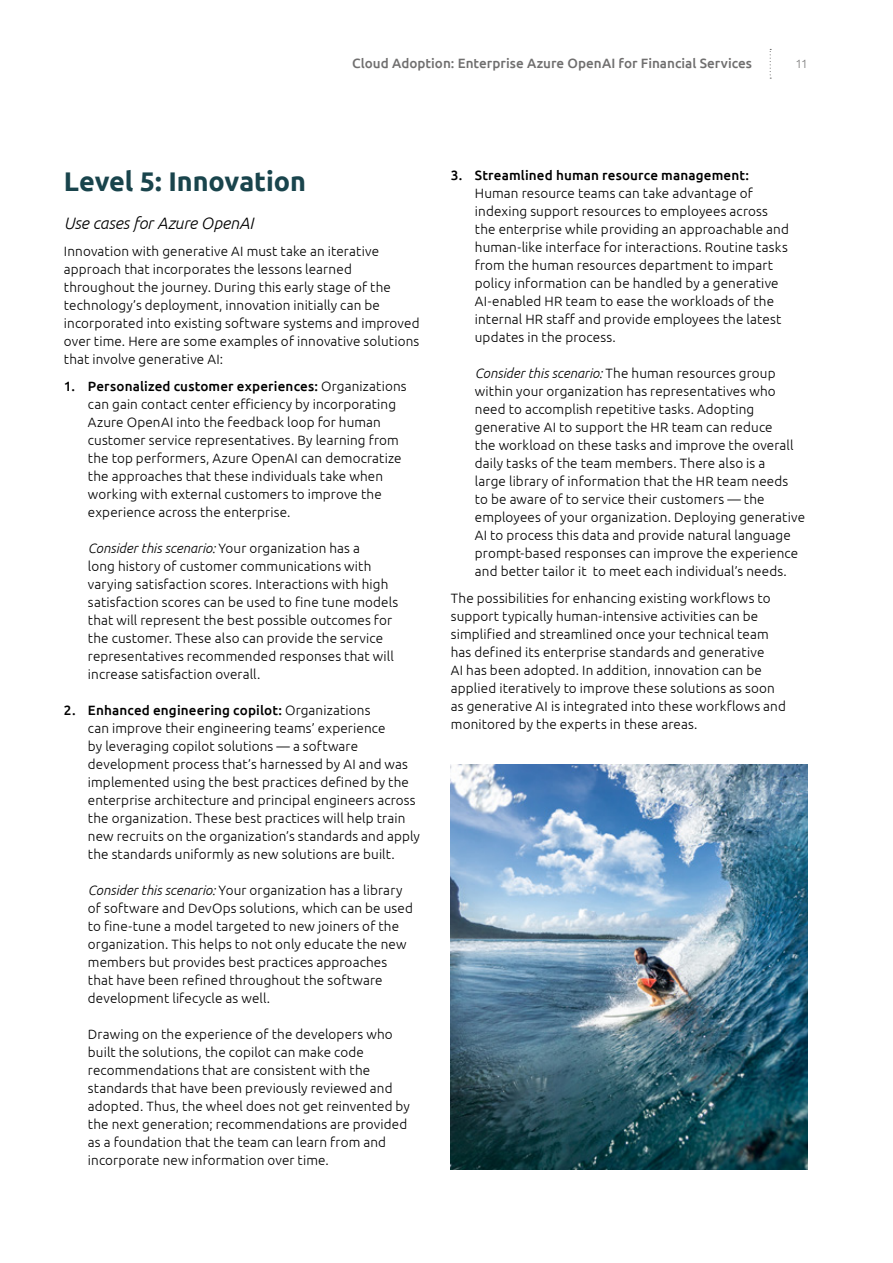
<style>
.page{position:relative;width:893px;height:1263px;background:#fff}
.page>*{position:absolute;margin:0;border:0;box-sizing:border-box;transform-origin:0 0}
.t1{font:700 27px "Ubuntu";color:#19444c}
.t2{font:italic 300 16.5px "Ubuntu";letter-spacing:-.005em;color:#000}
.t3{font:300 13.5px/18px "Ubuntu";letter-spacing:.01em;color:#000}
.t4{font:500 13.5px "Ubuntu";color:#706f6f}
.t5{font:500 13.5px "Ubuntu";letter-spacing:.01em;color:#000}
.t6{font:300 12px "Ubuntu";color:#7c7b7b}
.s1{font-weight:500}
.s2{font-style:italic}
</style>
<div class="page">
<svg style="left:770px;top:49px;width:1px;height:30px"></svg>
<img style="left:451px;top:764px;width:357px;height:405px">
<p class="t4" style="left:352px;top:55px;width:401px">Cloud Adoption: Enterprise Azure OpenAI for Financial Services</p>
<p class="t6" style="left:795px;top:57px;width:14px">11</p>
<h1 class="t1" style="left:64px;top:165px;width:244px">Level 5: Innovation</h1>
<p class="t2" style="left:64px;top:213px;width:191px">Use cases for Azure OpenAI</p>
<p class="t3" style="left:64px;top:242px;width:357px">Innovation with generative AI must take an iterative approach that incorporates the lessons learned throughout the journey. During this early stage of the technology’s deployment, innovation initially can be incorporated into existing software systems and improved over time. Here are some examples of innovative solutions that involve generative AI:</p>
<p class="t3" style="left:88px;top:377px;width:320px;text-indent:-24px"><span class="s1">1. Personalized customer experiences:</span> Organizations can gain contact center efficiency by incorporating Azure OpenAI into the feedback loop for human customer service representatives. By learning from the top performers, Azure OpenAI can democratize the approaches that these individuals take when working with external customers to improve the experience across the enterprise.</p>
<p class="t3" style="left:88px;top:539px;width:312px"><span class="s2">Consider this scenario:</span> Your organization has a<br>long history of customer communications with varying satisfaction scores. Interactions with high satisfaction scores can be used to fine tune models that will represent the best possible outcomes for the customer. These also can provide the service representatives recommended responses that will increase satisfaction overall.</p>
<p class="t3" style="left:88px;top:701px;width:334px;text-indent:-24px"><span class="s1">2. Enhanced engineering copilot:</span> Organizations<br>can improve their engineering teams’ experience<br>by leveraging copilot solutions — a software development process that’s harnessed by AI and was implemented using the best practices defined by the enterprise architecture and principal engineers across the organization. These best practices will help train new recruits on the organization’s standards and apply the standards uniformly as new solutions are built.</p>
<p class="t3" style="left:88px;top:881px;width:327px"><span class="s2">Consider this scenario:</span> Your organization has a library of software and DevOps solutions, which can be used to fine-tune a model targeted to new joiners of the organization. This helps to not only educate the new members but provides best practices approaches that have been refined throughout the software development lifecycle as well.</p>
<p class="t3" style="left:88px;top:1025px;width:324px">Drawing on the experience of the developers who built the solutions, the copilot can make code recommendations that are consistent with the standards that have been previously reviewed and adopted. Thus, the wheel does not get reinvented by the next generation; recommendations are provided as a foundation that the team can learn from and incorporate new information over time.</p>
<p class="t5" style="left:451px;top:167px;width:300px">3. Streamlined human resource management:</p>
<p class="t3" style="left:475px;top:184px;width:316px">Human resource teams can take advantage of indexing support resources to employees across the enterprise while providing an approachable and human-like interface for interactions. Routine tasks from the human resources department to impart policy information can be handled by a generative AI-enabled HR team to ease the workloads of the internal HR staff and provide employees the latest updates in the process.</p>
<p class="t3" style="left:475px;top:364px;width:332px"><span class="s2">Consider this scenario:</span> The human resources group within your organization has representatives who need to accomplish repetitive tasks. Adopting generative AI to support the HR team can reduce<br>the workload on these tasks and improve the overall daily tasks of the team members. There also is a<br>large library of information that the HR team needs<br>to be aware of to service their customers — the employees of your organization. Deploying generative AI to process this data and provide natural language prompt-based responses can improve the experience and better tailor it to meet each individual’s needs.</p>
<p class="t3" style="left:451px;top:589px;width:337px">The possibilities for enhancing existing workflows to support typically human-intensive activities can be simplified and streamlined once your technical team has defined its enterprise standards and generative<br>AI has been adopted. In addition, innovation can be applied iteratively to improve these solutions as soon as generative AI is integrated into these workflows and monitored by the experts in these areas.</p>
</div>
